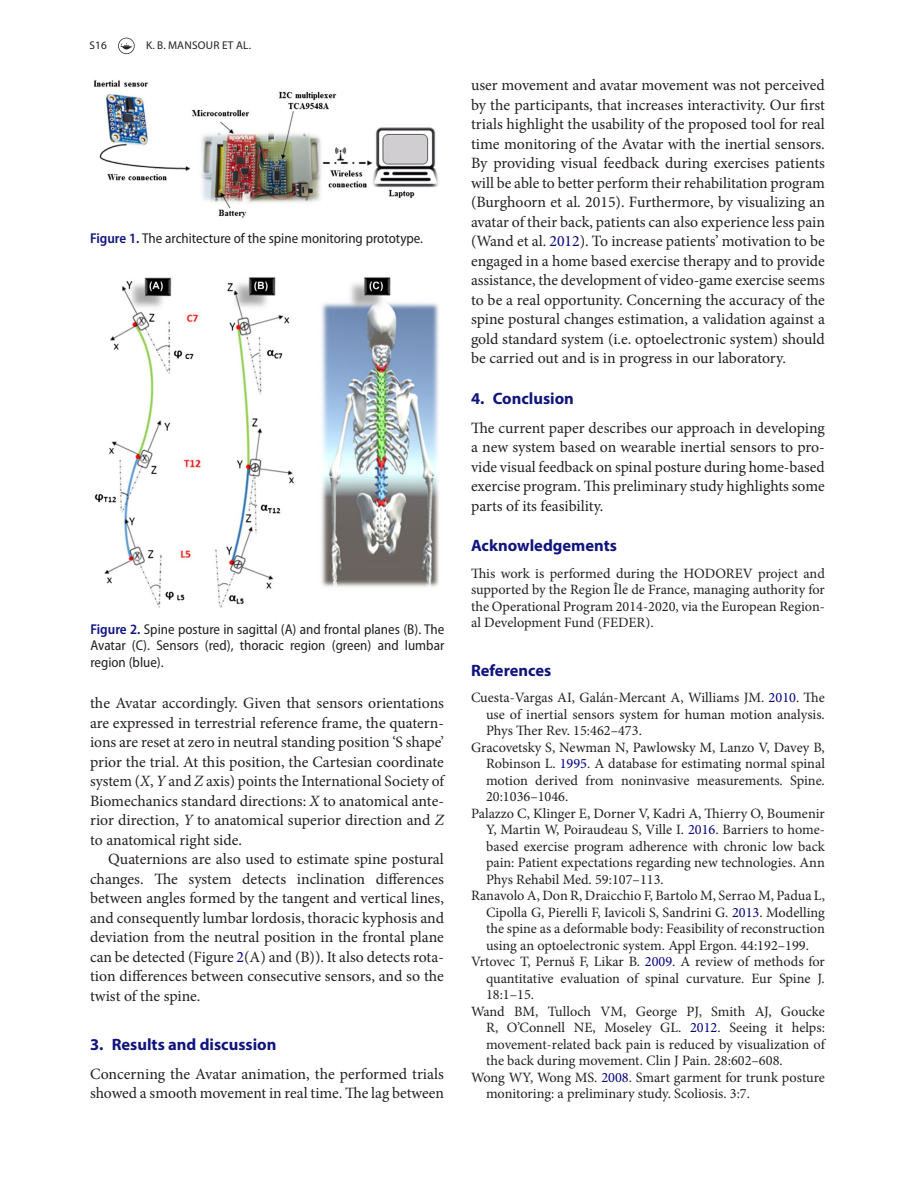
<style>
.page{position:relative;width:915px;height:1191px;background:#fff}
.page>*{position:absolute;margin:0;border:0;box-sizing:border-box;transform-origin:0 0}
.t1{font:700 16.5px "Myriad Pro";color:#10147e}
.t2{font:15.75px/19.5px "Minion Pro";color:#231f20;text-align:justify}
.t3{font:14.25px/16.5px "Minion Pro";color:#231f20;text-align:justify}
.t4{font:semi-condensed 14.25px/16.5px "Myriad Pro";color:#231f20;text-align:justify}
.t5{font:11.25px "Myriad Pro";letter-spacing:.02em;color:#231f20}
.s1{font-weight:600;color:#10147e}
.s2{font-style:italic}
.s3{color:#000080}
</style>
<div class="page">
<svg style="left:118px;top:38px;width:17px;height:16px"></svg>
<img style="left:94px;top:80px;width:345px;height:138px">
<img style="left:94px;top:277px;width:345px;height:331px">
<p class="t5" style="left:90px;top:39px;width:19px">S16</p>
<p class="t5" style="left:146px;top:39px;width:106px">K. B. MANSOUR ET AL.</p>
<p class="t4" style="left:90px;top:230px;width:334px"><span class="s1">Figure 1.</span> The architecture of the spine monitoring prototype.</p>
<p class="t4" style="left:90px;top:621px;width:355px"><span class="s1">Figure 2.</span> Spine posture in sagittal (A) and frontal planes (B). The Avatar (C). Sensors (red), thoracic region (green) and lumbar region (blue).</p>
<p class="t2" style="left:90px;top:693px;width:355px">the Avatar accordingly. Given that sensors orientations are expressed in terrestrial reference frame, the quatern&shy;ions are reset at zero in neutral standing position ‘S shape’ prior the trial. At this position, the Cartesian coordinate system (<span class="s2">X</span>, <span class="s2">Y</span> and <span class="s2">Z</span> axis) points the International Society of Biomechanics standard directions: <span class="s2">X</span> to anatomical ante&shy;rior direction, <span class="s2">Y</span> to anatomical superior direction and <span class="s2">Z </span>to anatomical right side.</p>
<p class="t2" style="left:90px;top:849px;width:355px;text-indent:18px">Quaternions are also used to estimate spine postural changes. The system detects inclination differences between angles formed by the tangent and vertical lines, and consequently lumbar lordosis, thoracic kyphosis and deviation from the neutral position in the frontal plane can be detected (Figure <span class="s3">2</span>(A) and (B)). It also detects rota&shy;tion differences between consecutive sensors, and so the twist of the spine.</p>
<p class="t1" style="left:90px;top:1033px;width:188px">3. Results and discussion</p>
<p class="t2" style="left:90px;top:1064px;width:355px">Concerning the Avatar animation, the performed trials showed a smooth movement in real time. The lag between</p>
<p class="t2" style="left:471px;top:75px;width:355px">user movement and avatar movement was not perceived by the participants, that increases interactivity. Our first trials highlight the usability of the proposed tool for real time monitoring of the Avatar with the inertial sensors.<br>By providing visual feedback during exercises patients will be able to better perform their rehabilitation program (Burghoorn et al. 2015). Furthermore, by visualizing an avatar of their back, patients can also experience less pain (Wand et al. <span class="s3">2012</span>). To increase patients’ motivation to be engaged in a home based exercise therapy and to provide assistance, the development of video-game exercise seems to be a real opportunity. Concerning the accuracy of the spine postural changes estimation, a validation against a gold standard system (i.e. optoelectronic system) should be carried out and is in progress in our laboratory.</p>
<p class="t1" style="left:471px;top:387px;width:104px">4. Conclusion</p>
<p class="t2" style="left:471px;top:418px;width:355px">The current paper describes our approach in developing a new system based on wearable inertial sensors to pro&shy;vide visual feedback on spinal posture during home-based exercise program. This preliminary study highlights some parts of its feasibility.</p>
<p class="t1" style="left:471px;top:535px;width:147px">Acknowledgements</p>
<p class="t3" style="left:471px;top:565px;width:355px">This work is performed during the HODOREV project and supported by the Region Île de France, managing authority for the Operational Program 2014-2020, via the European Region&shy;al Development Fund (FEDER).</p>
<p class="t1" style="left:471px;top:659px;width:82px">References</p>
<p class="t3" style="left:471px;top:689px;width:355px">Cuesta-Vargas AI, Galán-Mercant A, Williams JM. <span class="s3">2010</span>. The</p>
<p class="t3" style="left:486px;top:706px;width:340px">use of inertial sensors system for human motion analysis.</p>
<p class="t3" style="left:486px;top:722px;width:157px">Phys Ther Rev. 15:462–473.</p>
<p class="t3" style="left:471px;top:739px;width:355px">Gracovetsky S, Newman N, Pawlowsky M, Lanzo V, Davey B,</p>
<p class="t3" style="left:486px;top:755px;width:340px">Robinson L. <span class="s3">1995</span>. A database for estimating normal spinal</p>
<p class="t3" style="left:486px;top:772px;width:340px">motion derived from noninvasive measurements. Spine.</p>
<p class="t3" style="left:486px;top:788px;width:84px">20:1036–1046.</p>
<p class="t3" style="left:471px;top:805px;width:355px">Palazzo C, Klinger E, Dorner V, Kadri A, Thierry O, Boumenir</p>
<p class="t3" style="left:486px;top:821px;width:340px">Y, Martin W, Poiraudeau S, Ville I. <span class="s3">2016</span>. Barriers to home-</p>
<p class="t3" style="left:486px;top:838px;width:340px">based exercise program adherence with chronic low back</p>
<p class="t3" style="left:486px;top:854px;width:340px">pain: Patient expectations regarding new technologies. Ann</p>
<p class="t3" style="left:486px;top:871px;width:179px">Phys Rehabil Med. 59:107–113.</p>
<p class="t3" style="left:471px;top:887px;width:355px">Ranavolo A, Don R, Draicchio F, Bartolo M, Serrao M, Padua L,</p>
<p class="t3" style="left:486px;top:904px;width:340px">Cipolla G, Pierelli F, Iavicoli S, Sandrini G. <span class="s3">2013</span>. Modelling</p>
<p class="t3" style="left:486px;top:920px;width:340px">the spine as a deformable body: Feasibility of reconstruction</p>
<p class="t3" style="left:486px;top:937px;width:324px">using an optoelectronic system. Appl Ergon. 44:192–199.</p>
<p class="t3" style="left:471px;top:953px;width:355px">Vrtovec T, Pernuš F, Likar B. <span class="s3">2009</span>. A review of methods for</p>
<p class="t3" style="left:486px;top:970px;width:340px">quantitative evaluation of spinal curvature. Eur Spine J.</p>
<p class="t3" style="left:486px;top:986px;width:50px">18:1–15.</p>
<p class="t3" style="left:471px;top:1003px;width:355px">Wand BM, Tulloch VM, George PJ, Smith AJ, Goucke</p>
<p class="t3" style="left:486px;top:1019px;width:340px">R, O’Connell NE, Moseley GL. <span class="s3">2012</span>. Seeing it helps:</p>
<p class="t3" style="left:486px;top:1036px;width:340px">movement-related back pain is reduced by visualization of</p>
<p class="t3" style="left:486px;top:1052px;width:298px">the back during movement. Clin J Pain. 28:602–608.</p>
<p class="t3" style="left:471px;top:1069px;width:355px">Wong WY, Wong MS. <span class="s3">2008</span>. Smart garment for trunk posture</p>
<p class="t3" style="left:486px;top:1085px;width:265px">monitoring: a preliminary study. Scoliosis. 3:7.</p>
</div>
